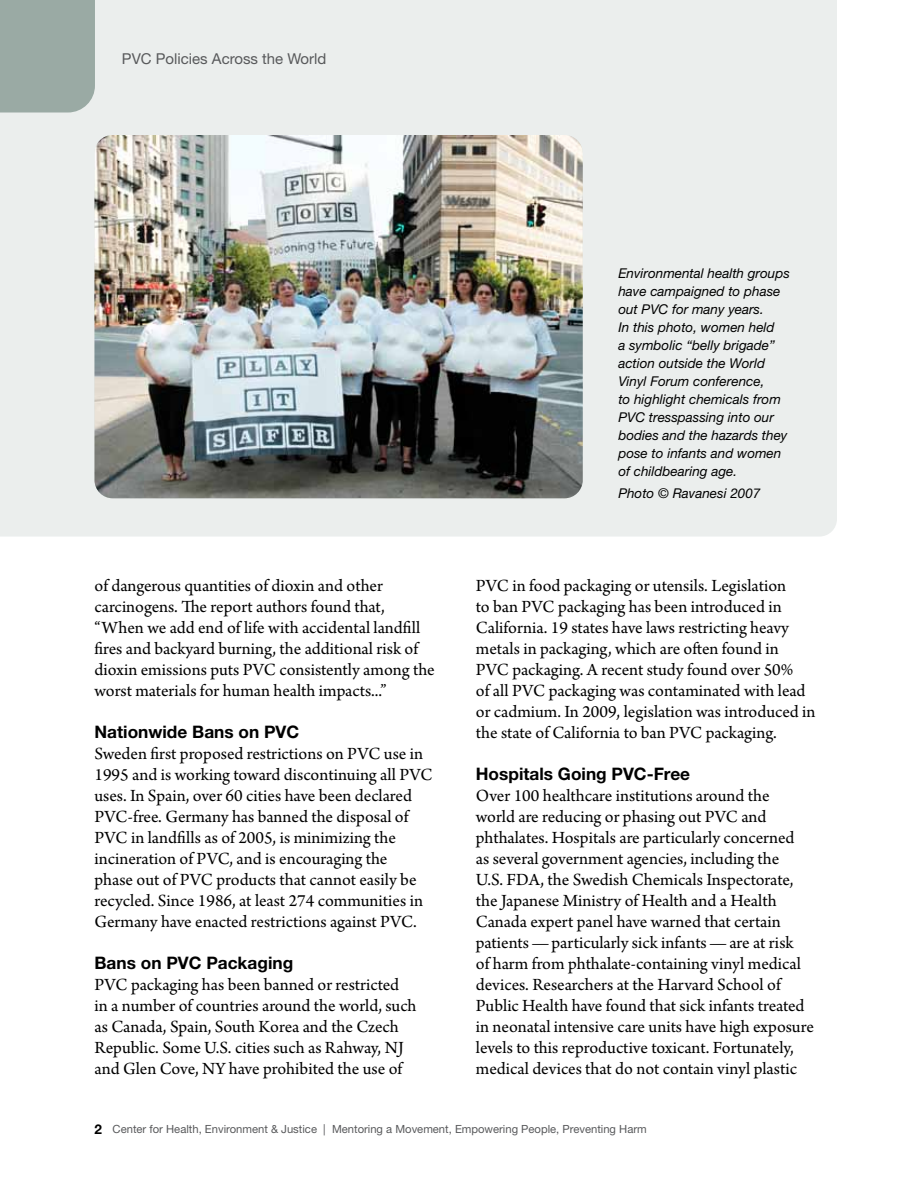
<style>
.page{position:relative;width:918px;height:1188px;background:#fff}
.page>*{position:absolute;margin:0;border:0;box-sizing:border-box;transform-origin:0 0}
.t1{font:18px/21px "Arno Pro";color:#000}
.t2{font:700 17.25px "Helvetica Neue LT Std";color:#000}
.t3{font:15px "Helvetica Neue LT Std";color:#58595b}
.t4{font:italic 13.5px/18px "Helvetica Neue LT Std";color:#000}
.t5{font:11.25px "Helvetica Neue LT Std";color:#58595b}
.s1{font-weight:700;font-size:13.5px;color:#000}
</style>
<div class="page">
<div style="left:0;top:0;width:837px;height:537px;background:#ebeeed"></div>
<div style="left:0;top:0;width:95px;height:113px;background:#9aaaa4"></div>
<img style="left:94px;top:135px;width:489px;height:363px">
<p class="t3" style="left:122px;top:50px;width:206px">PVC Policies Across the World</p>
<p class="t1" style="left:94px;top:576px;width:342px">of dangerous quantities of dioxin and other carcinogens. The report authors found that, “When we add end of life with accidental landfill fires and backyard burning, the additional risk of dioxin emissions puts PVC consistently among the worst materials for human health impacts...”</p>
<p class="t2" style="left:94px;top:721px;width:206px">Nationwide Bans on PVC</p>
<p class="t1" style="left:94px;top:744px;width:340px">Sweden first proposed restrictions on PVC use in 1995 and is working toward discontinuing all PVC uses. In Spain, over 60 cities have been declared PVC-free. Germany has banned the disposal of PVC in landfills as of 2005, is minimizing the incineration of PVC, and is encouraging the<br>phase out of PVC products that cannot easily be recycled. Since 1986, at least 274 communities in Germany have enacted restrictions against PVC.</p>
<p class="t2" style="left:94px;top:952px;width:200px">Bans on PVC Packaging</p>
<p class="t1" style="left:94px;top:975px;width:324px">PVC packaging has been banned or restricted in a number of countries around the world, such as Canada, Spain, South Korea and the Czech Republic. Some U.S. cities such as Rahway, NJ and Glen Cove, NY have prohibited the use of</p>
<p class="t4" style="left:618px;top:264px;width:173px">Environmental health groups have campaigned to phase out PVC for many years.<br>In this photo, women held<br>a symbolic “belly brigade” action outside the World<br>Vinyl Forum conference,<br>to highlight chemicals from<br>PVC tresspassing into our bodies and the hazards they pose to infants and women of childbearing age.</p>
<p class="t4" style="left:618px;top:484px;width:144px">Photo © Ravanesi 2007</p>
<p class="t1" style="left:476px;top:576px;width:341px">PVC in food packaging or utensils. Legislation<br>to ban PVC packaging has been introduced in California. 19 states have laws restricting heavy metals in packaging, which are often found in PVC packaging. A recent study found over 50%<br>of all PVC packaging was contaminated with lead or cadmium. In 2009, legislation was introduced in the state of California to ban PVC packaging.</p>
<p class="t2" style="left:476px;top:763px;width:216px">Hospitals Going PVC-Free</p>
<p class="t1" style="left:476px;top:786px;width:340px">Over 100 healthcare institutions around the<br>world are reducing or phasing out PVC and phthalates. Hospitals are particularly concerned<br>as several government agencies, including the<br>U.S. FDA, the Swedish Chemicals Inspectorate, the Japanese Ministry of Health and a Health Canada expert panel have warned that certain patients—particularly sick infants—are at risk<br>of harm from phthalate-containing vinyl medical devices. Researchers at the Harvard School of Public Health have found that sick infants treated in neonatal intensive care units have high exposure levels to this reproductive toxicant. Fortunately, medical devices that do not contain vinyl plastic</p>
<p class="t5" style="left:94px;top:1122px;width:554px"><span class="s1">2</span> Center for Health, Environment &amp; Justice | Mentoring a Movement, Empowering People, Preventing Harm</p>
</div>
